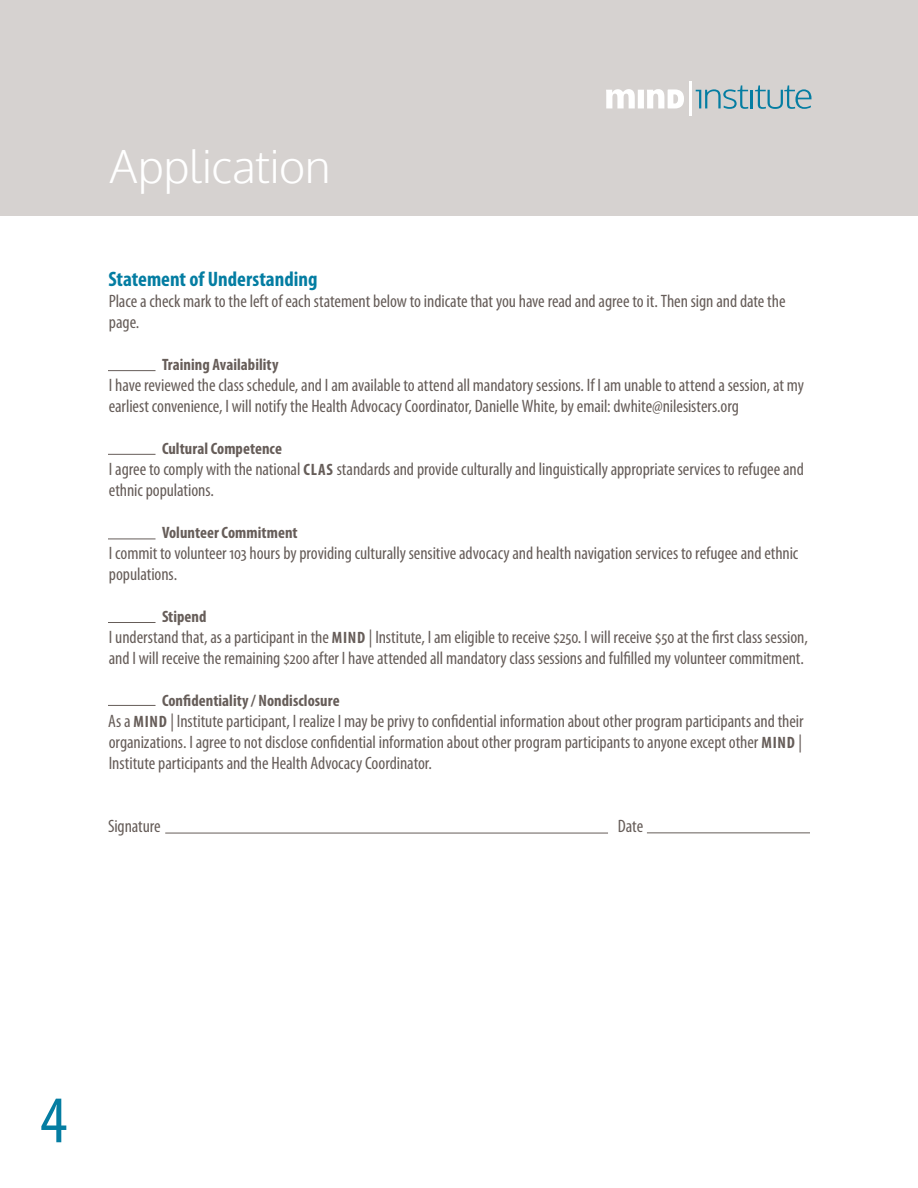
<style>
.page{position:relative;width:918px;height:1188px;background:#fff}
.page>*{position:absolute;margin:0;border:0;box-sizing:border-box;transform-origin:0 0}
.Paragraph_Text{font:condensed 72px "Myriad Pro";color:#047da2}
.Paragraph_Text__just{font:300 45px "Oxygen";letter-spacing:-.005em;color:#fff}
.Paragraph_Heading{font:700 condensed 21px "Myriad Pro";color:#047da2}
.Paragraph_Text_Not_J{font:condensed 18px/21px "Myriad Pro";letter-spacing:-.005em;color:#665d59}
.Paragraph_Text_Not_J-2{font:700 condensed 16.5px "Myriad Pro";letter-spacing:.005em;color:#665d59}
.s1{font-weight:700;font-size:16.5px}
</style>
<div class="page">
<div style="left:0;top:0;width:918px;height:216px;background:#d6d2d0"></div>
<svg style="left:606px;top:89px;width:78px;height:19px"></svg>
<hr style="left:690px;top:81px;width:2px;height:35px;background:#fff">
<svg style="left:696px;top:85px;width:115px;height:24px"></svg>
<hr style="left:108px;top:370px;width:48px;height:1px;background:#665d59">
<hr style="left:108px;top:454px;width:48px;height:1px;background:#665d59">
<hr style="left:108px;top:539px;width:48px;height:1px;background:#665d59">
<hr style="left:108px;top:622px;width:48px;height:1px;background:#665d59">
<hr style="left:108px;top:705px;width:48px;height:1px;background:#665d59">
<hr style="left:165px;top:833px;width:443px;height:1px;background:#665d59">
<hr style="left:647px;top:833px;width:163px;height:1px;background:#665d59">
<p class="Paragraph_Text__just" style="left:110px;top:139px;width:223px">Application</p>
<p class="Paragraph_Heading" style="left:109px;top:266px;width:210px">Statement of Understanding</p>
<p class="Paragraph_Text_Not_J" style="left:109px;top:290px;width:678px">Place a check mark to the left of each statement below to indicate that you have read and agree to it. Then sign and date the page.</p>
<p class="Paragraph_Text_Not_J-2" style="left:162px;top:354px;width:118px">Training Availability</p>
<p class="Paragraph_Text_Not_J" style="left:109px;top:374px;width:697px">I have reviewed the class schedule, and I am available to attend all mandatory sessions. If I am unable to attend a session, at my earliest convenience, I will notify the Health Advocacy Coordinator, Danielle White, by email: dwhite@nilesisters.org</p>
<p class="Paragraph_Text_Not_J-2" style="left:162px;top:438px;width:121px">Cultural Competence</p>
<p class="Paragraph_Text_Not_J" style="left:109px;top:458px;width:697px">I agree to comply with the national <span class="s1">CLAS</span> standards and provide culturally and linguistically appropriate services to refugee and ethnic populations.</p>
<p class="Paragraph_Text_Not_J-2" style="left:162px;top:522px;width:137px">Volunteer Commitment</p>
<p class="Paragraph_Text_Not_J" style="left:109px;top:542px;width:691px">I commit to volunteer 103 hours by providing culturally sensitive advocacy and health navigation services to refugee and ethnic populations.</p>
<p class="Paragraph_Text_Not_J-2" style="left:162px;top:606px;width:46px">Stipend</p>
<p class="Paragraph_Text_Not_J" style="left:109px;top:626px;width:701px">I understand that, as a participant in the <span class="s1">MIND</span> | Institute, I am eligible to receive $250. I will receive $50 at the first class session, and I will receive the remaining $200 after I have attended all mandatory class sessions and fulfilled my volunteer commitment.</p>
<p class="Paragraph_Text_Not_J-2" style="left:162px;top:690px;width:179px">Confidentiality / Nondisclosure</p>
<p class="Paragraph_Text_Not_J" style="left:108px;top:710px;width:697px;text-align:justify">As a <span class="s1">MIND</span> | Institute participant, I realize I may be privy to confidential information about other program participants and their organizations. I agree to not disclose confidential information about other program participants to anyone except other <span class="s1">MIND</span> | Institute participants and the Health Advocacy Coordinator.</p>
<p class="Paragraph_Text_Not_J" style="left:108px;top:815px;width:54px">Signature</p>
<p class="Paragraph_Text_Not_J" style="left:618px;top:815px;width:27px">Date</p>
<p class="Paragraph_Text" style="left:41px;top:1067px;width:28px">4</p>
</div>
